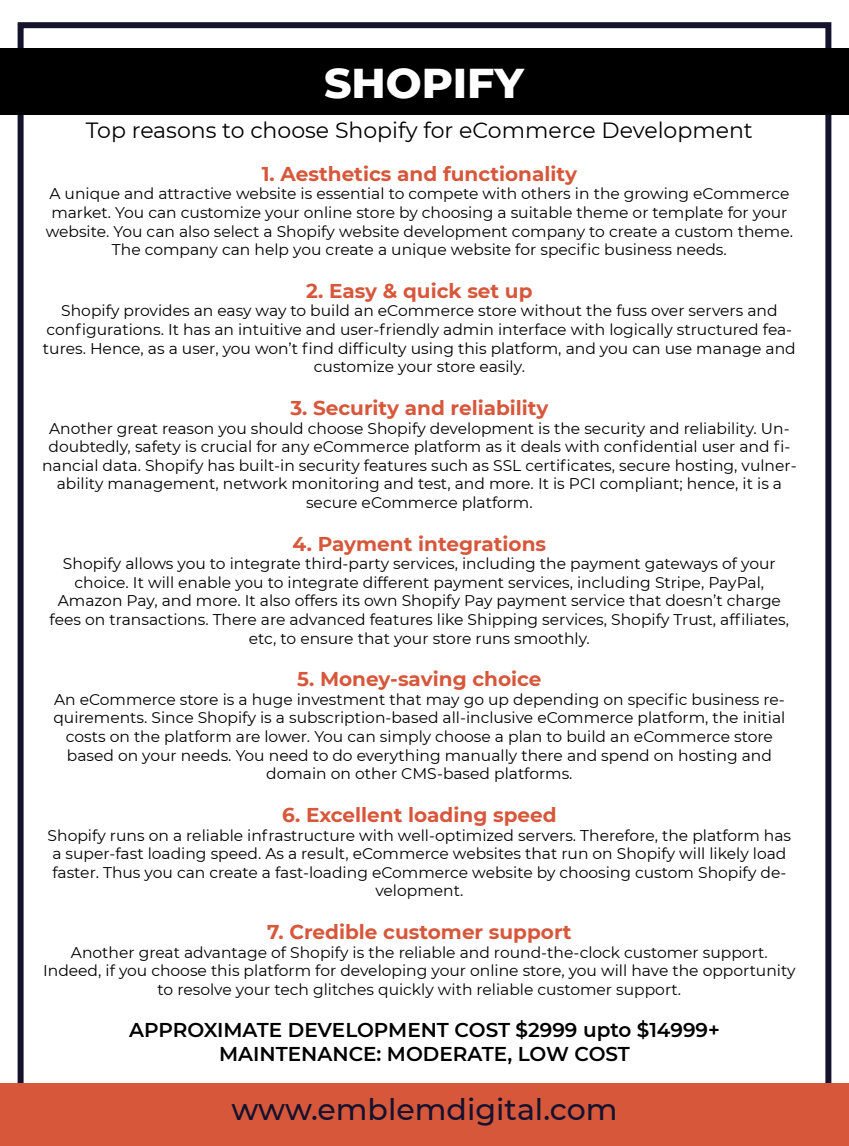
<style>
.page{position:relative;width:849px;height:1146px;background:#fff}
.page>*{position:absolute;margin:0;border:0;box-sizing:border-box;transform-origin:0 0}
.t1{font:800 42.5px "Montserrat";color:#fff}
.t2{font:500 30px "Montserrat";color:#15122e}
.t3{font:22px "Montserrat";color:#000}
.t4{font:700 20px "Montserrat";color:#d7573b}
.t5{font:600 20px/24px "Montserrat";color:#000;text-align:center}
.t6{font:15.5px/18.6px "Montserrat";color:#000;text-align:center}
</style>
<div class="page">
<div style="left:18px;top:22px;width:813px;height:1101px;border:6px solid #15122e"></div>
<div style="left:0;top:1083px;width:848px;height:62px;background:#d7573b"></div>
<div style="left:0;top:49px;width:848px;height:66px;background:#000"></div>
<h1 class="t1" style="left:324px;top:51px;width:201px">SHOPIFY</h1>
<h3 class="t3" style="left:86px;top:115px;width:668px">Top reasons to choose Shopify for eCommerce Development</h3>
<p class="t4" style="left:262px;top:159px;width:316px">1. Aesthetics and functionality</p>
<p class="t6" style="left:46px;top:184px;width:748px">A unique and attractive website is essential to compete with others in the growing eCommerce market. You can customize your online store by choosing a suitable theme or template for your website. You can also select a Shopify website development company to create a custom theme.<br>The company can help you create a unique website for specific business needs.</p>
<p class="t4" style="left:306px;top:276px;width:228px">2. Easy &amp; quick set up</p>
<p class="t6" style="left:43px;top:301px;width:754px">Shopify provides an easy way to build an eCommerce store without the fuss over servers and configurations. It has an intuitive and user-friendly admin interface with logically structured fea&shy;tures. Hence, as a user, you won’t find difficulty using this platform, and you can use manage and customize your store easily.</p>
<p class="t4" style="left:290px;top:393px;width:259px">3. Security and reliability</p>
<p class="t6" style="left:42px;top:418px;width:755px">Another great reason you should choose Shopify development is the security and reliability. Un&shy;doubtedly, safety is crucial for any eCommerce platform as it deals with confidential user and fi&shy;nancial data. Shopify has built-in security features such as SSL certificates, secure hosting, vulner&shy;ability management, network monitoring and test, and more. It is PCI compliant; hence, it is a secure eCommerce platform.</p>
<p class="t4" style="left:292px;top:529px;width:255px">4. Payment integrations</p>
<p class="t6" style="left:50px;top:554px;width:740px">Shopify allows you to integrate third-party services, including the payment gateways of your choice. It will enable you to integrate different payment services, including Stripe, PayPal, Amazon Pay, and more. It also offers its own Shopify Pay payment service that doesn’t charge fees on transactions. There are advanced features like Shipping services, Shopify Trust, affiliates, etc, to ensure that your store runs smoothly.</p>
<p class="t4" style="left:297px;top:664px;width:246px">5. Money-saving choice</p>
<p class="t6" style="left:53px;top:689px;width:733px">An eCommerce store is a huge investment that may go up depending on specific business re&shy;quirements. Since Shopify is a subscription-based all-inclusive eCommerce platform, the initial costs on the platform are lower. You can simply choose a plan to build an eCommerce store based on your needs. You need to do everything manually there and spend on hosting and domain on other CMS-based platforms.</p>
<p class="t4" style="left:282px;top:800px;width:276px">6. Excellent loading speed</p>
<p class="t6" style="left:48px;top:825px;width:744px">Shopify runs on a reliable infrastructure with well-optimized servers. Therefore, the platform has a super-fast loading speed. As a result, eCommerce websites that run on Shopify will likely load faster. Thus you can create a fast-loading eCommerce website by choosing custom Shopify de&shy;velopment.</p>
<p class="t4" style="left:267px;top:917px;width:306px">7. Credible customer support</p>
<p class="t6" style="left:43px;top:942px;width:753px">Another great advantage of Shopify is the reliable and round-the-clock customer support.<br>Indeed, if you choose this platform for developing your online store, you will have the opportunity to resolve your tech glitches quickly with reliable customer support.</p>
<p class="t5" style="left:129px;top:1017px;width:592px">APPROXIMATE DEVELOPMENT COST $2999 upto $14999+<br>MAINTENANCE: MODERATE, LOW COST</p>
<h2 class="t2" style="left:231px;top:1088px;width:387px">www.emblemdigital.com</h2>
</div>
